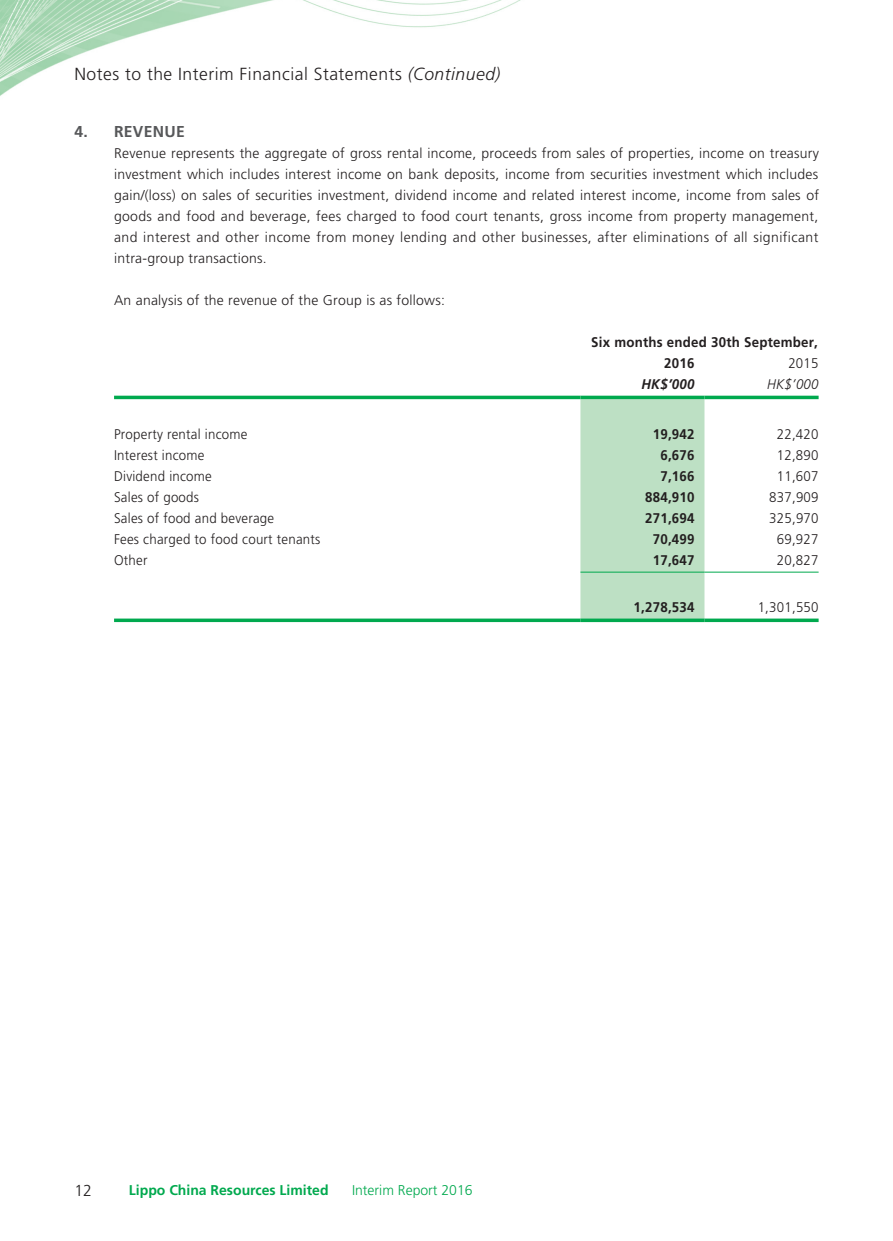
<style>
.page{position:relative;width:893px;height:1241px;background:#fff}
.page>*{position:absolute;margin:0;border:0;box-sizing:border-box;transform-origin:0 0}
.t1{font:300 17.5px "Frutiger LT Std";letter-spacing:.03em;color:#231f20}
.t2{font:300 15.92px "Frutiger LT Std";color:#231f20}
._07_NH1{font:700 15.75px "Frutiger LT Std";letter-spacing:.015em;color:#57585a}
.t3{font:700 14.17px "Frutiger LT Std";color:#00a94e}
.t4{font:300 14.17px "Frutiger LT Std";color:#00a94e}
._06_Notes{font:300 14px/21px "Frutiger LT Std";letter-spacing:.015em;color:#231f20;text-align:justify}
._51_N_Table_txt{font:300 14px "Frutiger LT Std";letter-spacing:.015em;color:#231f20;scale:.95 1}
._51_N_Table_txt-2{font:700 14px "Frutiger LT Std";letter-spacing:.015em;color:#231f20;scale:.95 1}
._51_N_Table_txt-3{font:italic 700 14px "Frutiger LT Std";color:#231f20;scale:.95 1}
._51_N_Table_txt-4{font:italic 300 14px "Frutiger LT Std";color:#231f20;scale:.95 1}
.s1{font-style:italic}
</style>
<div class="page">
<img style="left:0;top:0;width:819px;height:623px">
<div style="left:580px;top:399px;width:124px;height:219px;background:#bde0c4"></div>
<svg style="left:114px;top:395px;width:466px;height:4px;background:#2bb76b"></svg>
<svg style="left:580px;top:395px;width:124px;height:4px"></svg>
<svg style="left:704px;top:395px;width:114px;height:4px"></svg>
<hr style="left:580px;top:571px;width:124px;height:1px;background:#00a94e">
<hr style="left:704px;top:571px;width:114px;height:1px;background:#00a94e">
<svg style="left:114px;top:618px;width:466px;height:4px;background:#24b567"></svg>
<svg style="left:580px;top:618px;width:124px;height:4px"></svg>
<svg style="left:704px;top:618px;width:114px;height:4px"></svg>
<p class="t1" style="left:74px;top:64px;width:427px">Notes to the Interim Financial Statements <span class="s1">(Continued)</span></p>
<p class="_07_NH1" style="left:74px;top:122px;width:112px">4. REVENUE</p>
<p class="_06_Notes" style="left:114px;top:143px;width:706px">Revenue represents the aggregate of gross rental income, proceeds from sales of properties, income on treasury investment which includes interest income on bank deposits, income from securities investment which includes gain/(loss) on sales of securities investment, dividend income and related interest income, income from sales of goods and food and beverage, fees charged to food court tenants, gross income from property management, and interest and other income from money lending and other businesses, after eliminations of all significant intra-group transactions.</p>
<p class="_06_Notes" style="left:114px;top:290px;width:332px">An analysis of the revenue of the Group is as follows:</p>
<p class="_51_N_Table_txt-2" style="left:591px;top:334px;width:240px">Six months ended 30th September,</p>
<p class="_51_N_Table_txt-2" style="left:664px;top:355px;width:33px">2016</p>
<p class="_51_N_Table_txt" style="left:788px;top:355px;width:33px">2015</p>
<p class="_51_N_Table_txt-3" style="left:641px;top:376px;width:57px">HK$’000</p>
<p class="_51_N_Table_txt-4" style="left:767px;top:376px;width:56px">HK$’000</p>
<p class="_51_N_Table_txt" style="left:114px;top:426px;width:142px">Property rental income</p>
<p class="_51_N_Table_txt-2" style="left:653px;top:425px;width:46px">19,942</p>
<p class="_51_N_Table_txt" style="left:777px;top:426px;width:46px">22,420</p>
<p class="_51_N_Table_txt" style="left:114px;top:447px;width:97px">Interest income</p>
<p class="_51_N_Table_txt-2" style="left:660px;top:446px;width:37px">6,676</p>
<p class="_51_N_Table_txt" style="left:777px;top:447px;width:46px">12,890</p>
<p class="_51_N_Table_txt" style="left:114px;top:468px;width:104px">Dividend income</p>
<p class="_51_N_Table_txt-2" style="left:660px;top:467px;width:37px">7,166</p>
<p class="_51_N_Table_txt" style="left:777px;top:468px;width:46px">11,607</p>
<p class="_51_N_Table_txt" style="left:114px;top:489px;width:91px">Sales of goods</p>
<p class="_51_N_Table_txt-2" style="left:645px;top:488px;width:54px">884,910</p>
<p class="_51_N_Table_txt" style="left:769px;top:489px;width:54px">837,909</p>
<p class="_51_N_Table_txt" style="left:114px;top:510px;width:170px">Sales of food and beverage</p>
<p class="_51_N_Table_txt-2" style="left:645px;top:509px;width:54px">271,694</p>
<p class="_51_N_Table_txt" style="left:769px;top:510px;width:54px">325,970</p>
<p class="_51_N_Table_txt" style="left:114px;top:531px;width:219px">Fees charged to food court tenants</p>
<p class="_51_N_Table_txt-2" style="left:653px;top:530px;width:46px">70,499</p>
<p class="_51_N_Table_txt" style="left:777px;top:531px;width:46px">69,927</p>
<p class="_51_N_Table_txt" style="left:114px;top:552px;width:37px">Other</p>
<p class="_51_N_Table_txt-2" style="left:653px;top:551px;width:46px">17,647</p>
<p class="_51_N_Table_txt" style="left:777px;top:552px;width:46px">20,827</p>
<p class="_51_N_Table_txt-2" style="left:634px;top:599px;width:66px">1,278,534</p>
<p class="_51_N_Table_txt" style="left:758px;top:599px;width:66px">1,301,550</p>
<p class="t2" style="left:74px;top:1180px;width:19px">12</p>
<p class="t3" style="left:129px;top:1181px;width:201px">Lippo China Resources Limited</p>
<p class="t4" style="left:352px;top:1181px;width:122px">Interim Report 2016</p>
</div>
